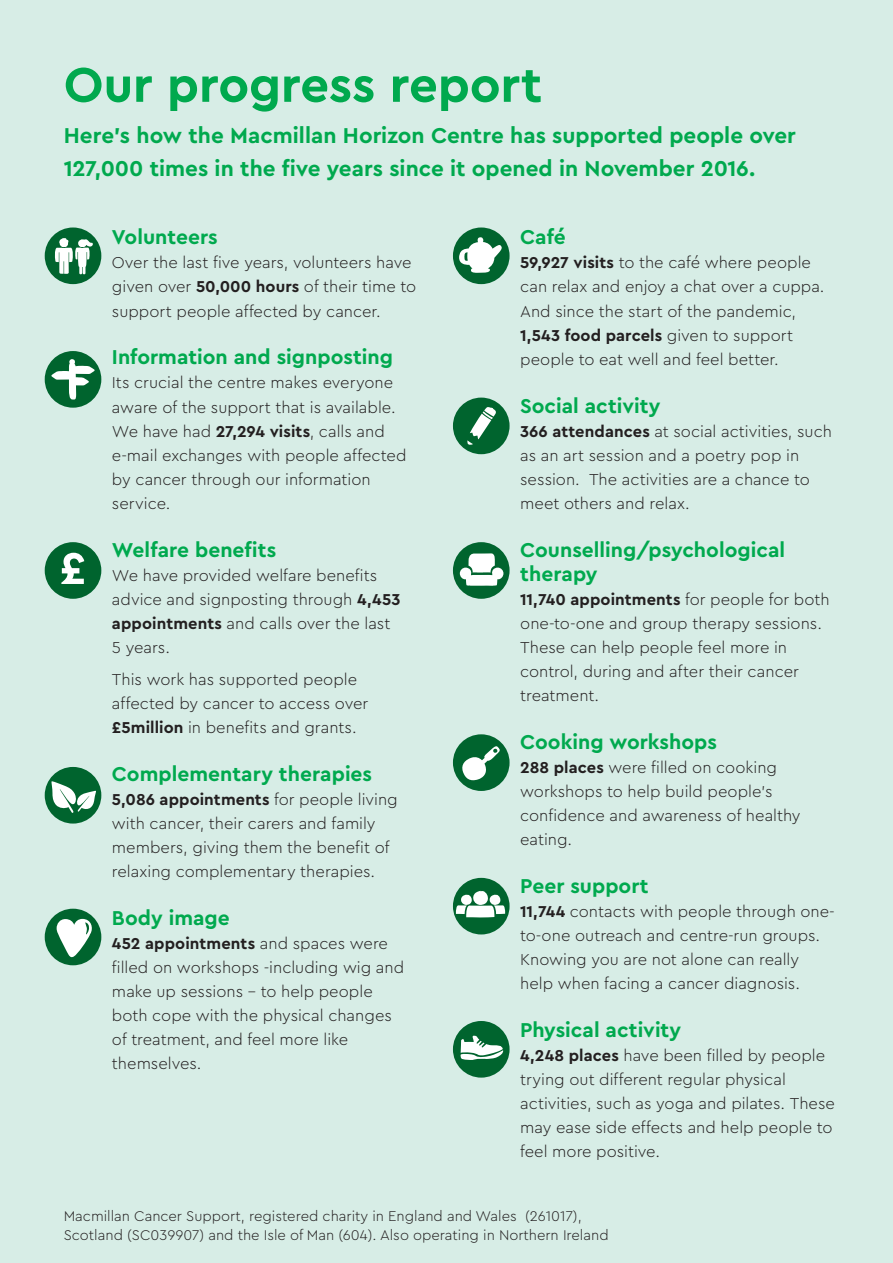
<style>
.page{position:relative;width:893px;height:1263px;background:#d7ede6}
.page>*{position:absolute;margin:0;border:0;box-sizing:border-box;transform-origin:0 0}
.t1{font:700 51px "Cera Pro Macmillan";letter-spacing:-.005em;color:#00a94e}
.t2{font:700 22.5px/33px "Cera Pro Macmillan";color:#00a94e}
.t3{font:700 21px/24px "Cera Pro Macmillan";color:#00a94e}
.t4{font:300 16.5px/24px "Cera Pro Macmillan";color:#231f20}
.t5{font:300 14.7px/18.9px "Cera Pro Macmillan";color:#231f20}
.s1{font-weight:700}
</style>
<div class="page">
<div style="left:453px;top:878px;width:57px;height:56px;background:#00642e;border-radius:50%"></div>
<svg style="left:456px;top:891px;width:49px;height:26px"></svg>
<div style="left:45px;top:542px;width:56px;height:57px;background:#00642e;border-radius:50%"></div>
<svg style="left:61px;top:553px;width:23px;height:31px"></svg>
<div style="left:453px;top:1021px;width:57px;height:56px;background:#00642e;border-radius:50%"></div>
<svg style="left:461px;top:1036px;width:42px;height:24px"></svg>
<div style="left:453px;top:227px;width:57px;height:57px;background:#00642e;border-radius:50%"></div>
<svg style="left:459px;top:237px;width:43px;height:36px"></svg>
<div style="left:453px;top:734px;width:57px;height:57px;background:#00642e;border-radius:50%"></div>
<svg style="left:460px;top:746px;width:40px;height:36px"></svg>
<div style="left:453px;top:542px;width:57px;height:57px;background:#00642e;border-radius:50%"></div>
<svg style="left:460px;top:553px;width:43px;height:33px"></svg>
<div style="left:45px;top:351px;width:56px;height:57px;background:#00642e;border-radius:50%"></div>
<svg style="left:51px;top:359px;width:44px;height:41px"></svg>
<div style="left:45px;top:227px;width:56px;height:57px;background:#00642e;border-radius:50%"></div>
<svg style="left:54px;top:238px;width:39px;height:36px"></svg>
<div style="left:45px;top:767px;width:56px;height:56px;background:#00642e;border-radius:50%"></div>
<svg style="left:51px;top:781px;width:45px;height:32px"></svg>
<div style="left:45px;top:909px;width:56px;height:56px;background:#00642e;border-radius:50%"></div>
<svg style="left:57px;top:919px;width:37px;height:39px"></svg>
<div style="left:453px;top:398px;width:57px;height:56px;background:#00642e;border-radius:50%"></div>
<svg style="left:467px;top:407px;width:29px;height:38px"></svg>
<h1 class="t1" style="left:64px;top:45px;width:480px">Our progress report</h1>
<h2 class="t2" style="left:64px;top:117px;width:734px">Here’s how the Macmillan Horizon Centre has supported people over<br>127,000 times in the five years since it opened in November 2016.</h2>
<p class="t3" style="left:112px;top:223px;width:107px">Volunteers</p>
<p class="t4" style="left:112px;top:249px;width:306px">Over the last five years, volunteers have given over <span class="s1">50,000 hours</span> of their time to support people affected by cancer.</p>
<p class="t3" style="left:112px;top:343px;width:283px">Information and signposting</p>
<p class="t4" style="left:112px;top:369px;width:296px">Its crucial the centre makes everyone aware of the support that is available.<br>We have had <span class="s1">27,294 visits</span>, calls and e-mail exchanges with people affected by cancer through our information service.</p>
<p class="t3" style="left:112px;top:535px;width:166px">Welfare benefits</p>
<p class="t4" style="left:112px;top:561px;width:290px">We have provided welfare benefits advice and signposting through <span class="s1">4,453 appointments</span> and calls over the last<br>5 years.</p>
<p class="t4" style="left:112px;top:666px;width:258px">This work has supported people affected by cancer to access over <span class="s1">£5million</span> in benefits and grants.</p>
<p class="t3" style="left:112px;top:760px;width:262px">Complementary therapies</p>
<p class="t4" style="left:112px;top:786px;width:287px"><span class="s1">5,086 appointments</span> for people living with cancer, their carers and family members, giving them the benefit of relaxing complementary therapies.</p>
<p class="t3" style="left:112px;top:904px;width:119px">Body image</p>
<p class="t4" style="left:112px;top:930px;width:294px"><span class="s1">452 appointments</span> and spaces were filled on workshops -including wig and make up sessions - to help people both cope with the physical changes of treatment, and feel more like themselves.</p>
<p class="t3" style="left:520px;top:223px;width:47px">Café</p>
<p class="t4" style="left:520px;top:249px;width:306px"><span class="s1">59,927 visits</span> to the café where people can relax and enjoy a chat over a cuppa.<br>And since the start of the pandemic, <span class="s1">1,543 food parcels</span> given to support people to eat well and feel better.</p>
<p class="t3" style="left:520px;top:391px;width:142px">Social activity</p>
<p class="t4" style="left:520px;top:417px;width:313px"><span class="s1">366 attendances</span> at social activities, such as an art session and a poetry pop in session. The activities are a chance to meet others and relax.</p>
<p class="t3" style="left:520px;top:535px;width:266px">Counselling/psychological therapy</p>
<p class="t4" style="left:520px;top:585px;width:311px"><span class="s1">11,740 appointments</span> for people for both one-to-one and group therapy sessions.<br>These can help people feel more in control, during and after their cancer treatment.</p>
<p class="t3" style="left:520px;top:727px;width:198px">Cooking workshops</p>
<p class="t4" style="left:520px;top:753px;width:282px"><span class="s1">288 places</span> were filled on cooking workshops to help build people’s confidence and awareness of healthy eating.</p>
<p class="t3" style="left:520px;top:871px;width:130px">Peer support</p>
<p class="t4" style="left:520px;top:897px;width:316px"><span class="s1">11,744</span> contacts with people through one&shy;to-one outreach and centre-run groups.<br>Knowing you are not alone can really help when facing a cancer diagnosis.</p>
<p class="t3" style="left:520px;top:1015px;width:163px">Physical activity</p>
<p class="t4" style="left:520px;top:1041px;width:316px"><span class="s1">4,248 places</span> have been filled by people trying out different regular physical activities, such as yoga and pilates. These may ease side effects and help people to feel more positive.</p>
<p class="t5" style="left:64px;top:1205px;width:546px">Macmillan Cancer Support, registered charity in England and Wales (261017),<br>Scotland (SC039907) and the Isle of Man (604). Also operating in Northern Ireland</p>
</div>
